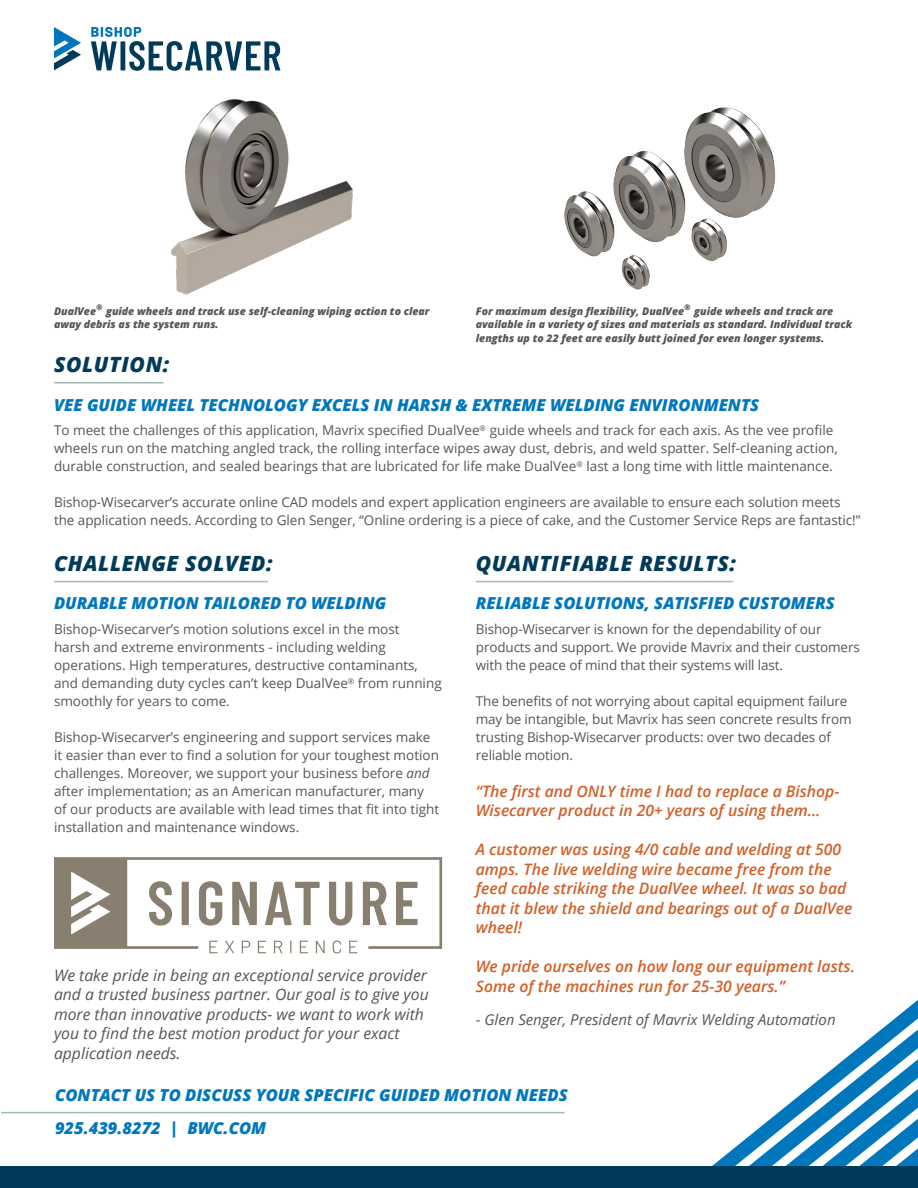
<style>
.page{position:relative;width:918px;height:1188px;background:#fff}
.page>*{position:absolute;margin:0;border:0;box-sizing:border-box;transform-origin:0 0}
.Headline{font:italic 800 21px "Open Sans";letter-spacing:.03em;color:#023b5a}
.Subhead{font:italic 800 16.5px "Open Sans";color:#0077bd}
.Quotes{font:italic 600 15.75px/19.5px "Open Sans";color:#d25f27}
.Quotes-2{font:italic 15.75px/19.5px "Open Sans";color:#53565a}
.Qoute_Reference{font:italic 15px "Open Sans";color:#53565a}
.Copy{font:13.5px/18px "Open Sans";color:#53565a}
.t1{font:italic 800 10.5px/13.5px "Open Sans";color:#53565a}
.s1{font-style:italic}
</style>
<div class="page">
<svg style="left:712px;top:1000px;width:206px;height:166px"></svg>
<div style="left:0;top:1166px;width:918px;height:22px;background:#023b5a"></div>
<hr style="left:476px;top:581px;width:257px;height:1px;background:#a4bbb0">
<hr style="left:54px;top:581px;width:214px;height:1px;background:#a4bbb0">
<hr style="left:1px;top:1112px;width:564px;height:1px;background:#a4bbb0">
<hr style="left:54px;top:382px;width:109px;height:2px;background:#a4bbb0">
<img style="left:564px;top:107px;width:212px;height:183px">
<img style="left:171px;top:99px;width:182px;height:196px">
<svg style="left:54px;top:857px;width:388px;height:96px"></svg>
<svg style="left:54px;top:27px;width:27px;height:43px"></svg>
<svg style="left:91px;top:27px;width:189px;height:44px"></svg>
<p class="t1" style="left:54px;top:304px;width:377px">DualVee<sup>®</sup> guide wheels and track use self-cleaning wiping action to clear away debris as the system runs.</p>
<p class="t1" style="left:476px;top:304px;width:378px">For maximum design flexibility, DualVee<sup>®</sup> guide wheels and track are available in a variety of sizes and materials as standard. Individual track lengths up to 22 feet are easily butt joined for even longer systems.</p>
<p class="Headline" style="left:54px;top:349px;width:117px">SOLUTION:</p>
<p class="Subhead" style="left:54px;top:392px;width:707px">VEE GUIDE WHEEL TECHNOLOGY EXCELS IN HARSH &amp; EXTREME WELDING ENVIRONMENTS</p>
<p class="Copy" style="left:54px;top:421px;width:785px">To meet the challenges of this application, Mavrix specified DualVee<sup>®</sup> guide wheels and track for each axis. As the vee profile wheels run on the matching angled track, the rolling interface wipes away dust, debris, and weld spatter. Self-cleaning action, durable construction, and sealed bearings that are lubricated for life make DualVee<sup>®</sup> last a long time with little maintenance.</p>
<p class="Copy" style="left:54px;top:493px;width:808px">Bishop-Wisecarver’s accurate online CAD models and expert application engineers are available to ensure each solution meets the application needs. According to Glen Senger, “Online ordering is a piece of cake, and the Customer Service Reps are fantastic!”</p>
<p class="Headline" style="left:54px;top:548px;width:220px">CHALLENGE SOLVED:</p>
<p class="Subhead" style="left:54px;top:591px;width:334px">DURABLE MOTION TAILORED TO WELDING</p>
<p class="Copy" style="left:54px;top:620px;width:389px">Bishop-Wisecarver’s motion solutions excel in the most<br>harsh and extreme environments - including welding operations. High temperatures, destructive contaminants, and demanding duty cycles can’t keep DualVee<sup>®</sup> from running smoothly for years to come.</p>
<p class="Copy" style="left:54px;top:728px;width:387px">Bishop-Wisecarver’s engineering and support services make it easier than ever to find a solution for your toughest motion challenges. Moreover, we support your business before <span class="s1">and </span>after implementation; as an American manufacturer, many of our products are available with lead times that fit into tight installation and maintenance windows.</p>
<p class="Quotes-2" style="left:54px;top:965px;width:376px">We take pride in being an exceptional service provider and a trusted business partner. Our goal is to give you more than innovative products- we want to work with you to find the best motion product for your exact application needs.</p>
<p class="Headline" style="left:476px;top:548px;width:262px">QUANTIFIABLE RESULTS:</p>
<p class="Subhead" style="left:476px;top:591px;width:361px">RELIABLE SOLUTIONS, SATISFIED CUSTOMERS</p>
<p class="Copy" style="left:476px;top:620px;width:386px">Bishop-Wisecarver is known for the dependability of our products and support. We provide Mavrix and their customers with the peace of mind that their systems will last.</p>
<p class="Copy" style="left:476px;top:692px;width:377px">The benefits of not worrying about capital equipment failure may be intangible, but Mavrix has seen concrete results from trusting Bishop-Wisecarver products: over two decades of reliable motion.</p>
<p class="Quotes" style="left:476px;top:781px;width:365px">“The first and ONLY time I had to replace a Bishop-<br>Wisecarver product in 20+ years of using them...</p>
<p class="Quotes" style="left:476px;top:839px;width:378px">A customer was using 4/0 cable and welding at 500 amps. The live welding wire became free from the feed cable striking the DualVee wheel. It was so bad that it blew the shield and bearings out of a DualVee wheel!</p>
<p class="Quotes" style="left:476px;top:956px;width:381px">We pride ourselves on how long our equipment lasts.<br>Some of the machines run for 25-30 years.”</p>
<p class="Qoute_Reference" style="left:476px;top:1009px;width:361px">- Glen Senger, President of Mavrix Welding Automation</p>
<p class="Subhead" style="left:55px;top:1083px;width:514px">CONTACT US TO DISCUSS YOUR SPECIFIC GUIDED MOTION NEEDS</p>
<p class="Subhead" style="left:55px;top:1116px;width:213px">925.439.8272 | BWC.COM</p>
</div>
